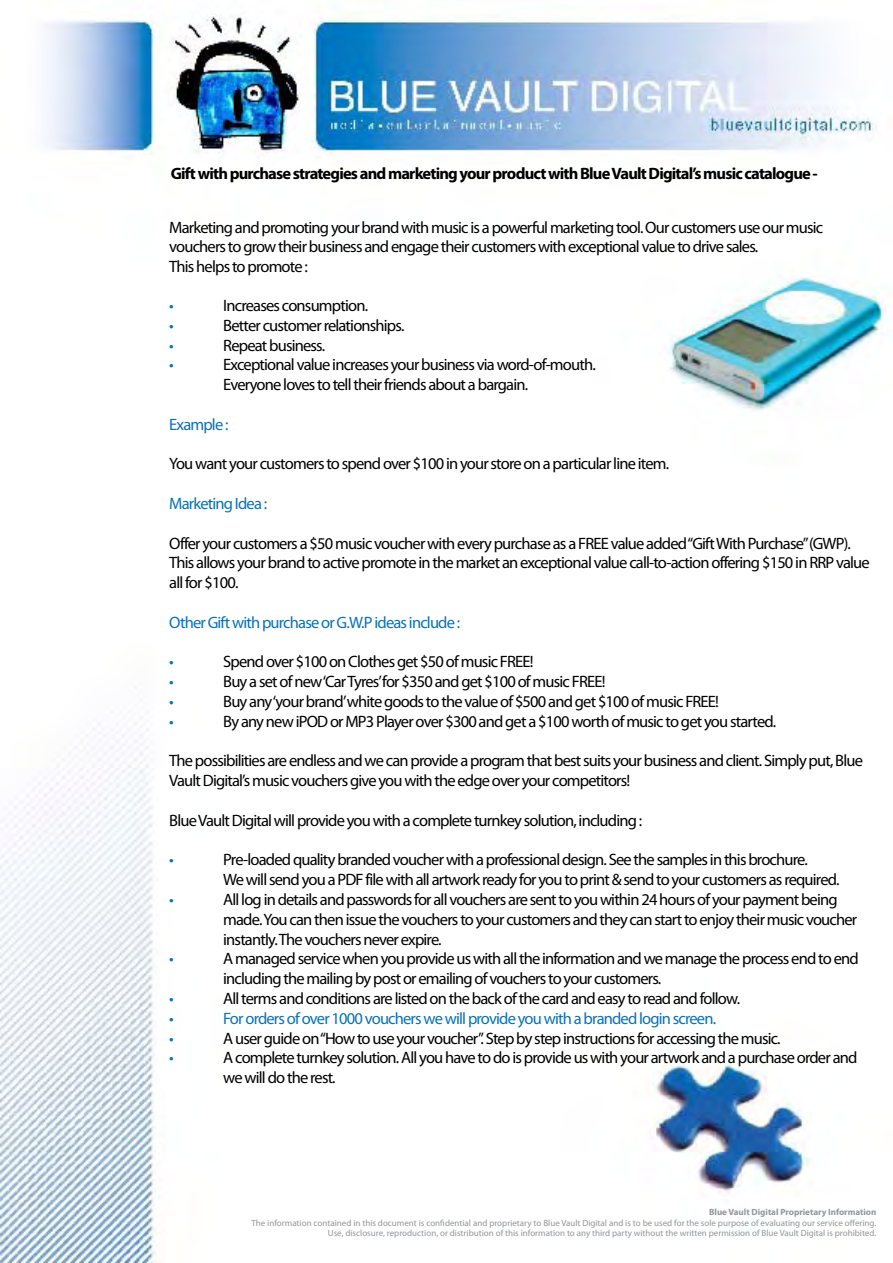
<style>
.page{position:relative;width:893px;height:1263px;background:#fff}
.page>*{position:absolute;margin:0;border:0;box-sizing:border-box;transform-origin:0 0}
.t1{font:16.5px/19.8px "Myriad Pro";letter-spacing:-.05em;color:#000}
.t2{font:16.5px "Myriad Pro";letter-spacing:-.05em;color:#0a71b9}
.t3{font:700 16.5px "Myriad Pro";letter-spacing:-.05em;color:#000}
.t4{font:9px/10.8px "Myriad Pro";color:#939598;text-align:right}
.t5{font:700 9px "Myriad Pro";color:#939598}
</style>
<div class="page">
<img style="left:0;top:14px;width:886px;height:1249px">
<p class="t3" style="left:171px;top:163px;width:649px">Gift with purchase strategies and marketing your product with Blue Vault Digital’s music catalogue -</p>
<p class="t1" style="left:169px;top:217px;width:655px">Marketing and promoting your brand with music is a powerful marketing tool. Our customers use our music vouchers to grow their business and engage their customers with exceptional value to drive sales.<br>This helps to promote :</p>
<p class="t2" style="left:169px;top:295px;width:6px">•</p>
<p class="t1" style="left:223px;top:295px;width:146px">Increases consumption.</p>
<p class="t2" style="left:169px;top:315px;width:6px">•</p>
<p class="t1" style="left:223px;top:315px;width:183px">Better customer relationships.</p>
<p class="t2" style="left:169px;top:335px;width:6px">•</p>
<p class="t1" style="left:223px;top:335px;width:103px">Repeat business.</p>
<p class="t2" style="left:169px;top:355px;width:6px">•</p>
<p class="t1" style="left:223px;top:355px;width:374px">Exceptional value increases your business via word-of-mouth.<br>Everyone loves to tell their friends about a bargain.</p>
<p class="t2" style="left:169px;top:414px;width:61px">Example :</p>
<p class="t1" style="left:169px;top:454px;width:501px">You want your customers to spend over $100 in your store on a particular line item.</p>
<p class="t2" style="left:169px;top:493px;width:99px">Marketing Idea :</p>
<p class="t1" style="left:169px;top:533px;width:702px">Offer your customers a $50 music voucher with every purchase as a FREE value added “Gift With Purchase”(GWP).<br>This allows your brand to active promote in the market an exceptional value call-to-action offering $150 in RRP value all for $100.</p>
<p class="t2" style="left:169px;top:612px;width:293px">Other Gift with purchase or G.W.P ideas include :</p>
<p class="t2" style="left:169px;top:652px;width:6px">•</p>
<p class="t1" style="left:223px;top:652px;width:312px">Spend over $100 on Clothes get $50 of music FREE!</p>
<p class="t2" style="left:169px;top:671px;width:6px">•</p>
<p class="t1" style="left:223px;top:671px;width:384px">Buy a set of new ‘Car Tyres’for $350 and get $100 of music FREE!</p>
<p class="t2" style="left:169px;top:691px;width:6px">•</p>
<p class="t1" style="left:223px;top:691px;width:497px">Buy any ‘your brand’white goods to the value of $500 and get $100 of music FREE!</p>
<p class="t2" style="left:169px;top:711px;width:6px">•</p>
<p class="t1" style="left:223px;top:711px;width:554px">By any new iPOD or MP3 Player over $300 and get a $100 worth of music to get you started.</p>
<p class="t1" style="left:169px;top:751px;width:695px">The possibilities are endless and we can provide a program that best suits your business and client. Simply put, Blue<br>Vault Digital’s music vouchers give you with the edge over your competitors!</p>
<p class="t1" style="left:169px;top:810px;width:474px">Blue Vault Digital will provide you with a complete turnkey solution, including :</p>
<p class="t2" style="left:169px;top:850px;width:6px">•</p>
<p class="t1" style="left:223px;top:850px;width:618px">Pre-loaded quality branded voucher with a professional design. See the samples in this brochure.<br>We will send you a PDF file with all artwork ready for you to print &amp; send to your customers as required.</p>
<p class="t2" style="left:169px;top:889px;width:6px">•</p>
<p class="t1" style="left:223px;top:889px;width:635px">All log in details and passwords for all vouchers are sent to you within 24 hours of your payment being made. You can then issue the vouchers to your customers and they can start to enjoy their music voucher instantly. The vouchers never expire.</p>
<p class="t2" style="left:169px;top:949px;width:6px">•</p>
<p class="t1" style="left:223px;top:949px;width:637px">A managed service when you provide us with all the information and we manage the process end to end including the mailing by post or emailing of vouchers to your customers.</p>
<p class="t2" style="left:169px;top:988px;width:6px">•</p>
<p class="t1" style="left:223px;top:988px;width:518px">All terms and conditions are listed on the back of the card and easy to read and follow.</p>
<p class="t2" style="left:169px;top:1008px;width:6px">•</p>
<p class="t2" style="left:223px;top:1008px;width:494px">For orders of over 1000 vouchers we will provide you with a branded login screen.</p>
<p class="t2" style="left:169px;top:1028px;width:6px">•</p>
<p class="t1" style="left:223px;top:1028px;width:559px">A user guide on “How to use your voucher”. Step by step instructions for accessing the music.</p>
<p class="t2" style="left:169px;top:1048px;width:6px">•</p>
<p class="t1" style="left:223px;top:1048px;width:636px">A complete turnkey solution. All you have to do is provide us with your artwork and a purchase order and we will do the rest.</p>
<p class="t5" style="left:709px;top:1206px;width:169px">Blue Vault Digital Proprietary Information</p>
<p class="t4" style="left:251px;top:1217px;width:626px">The information contained in this document is confidential and proprietary to Blue Vault Digital and is to be used for the sole purpose of evaluating our service offering.<br>Use, disclosure, reproduction, or distribution of this information to any third party without the written permission of Blue Vault Digital is prohibited.</p>
</div>
